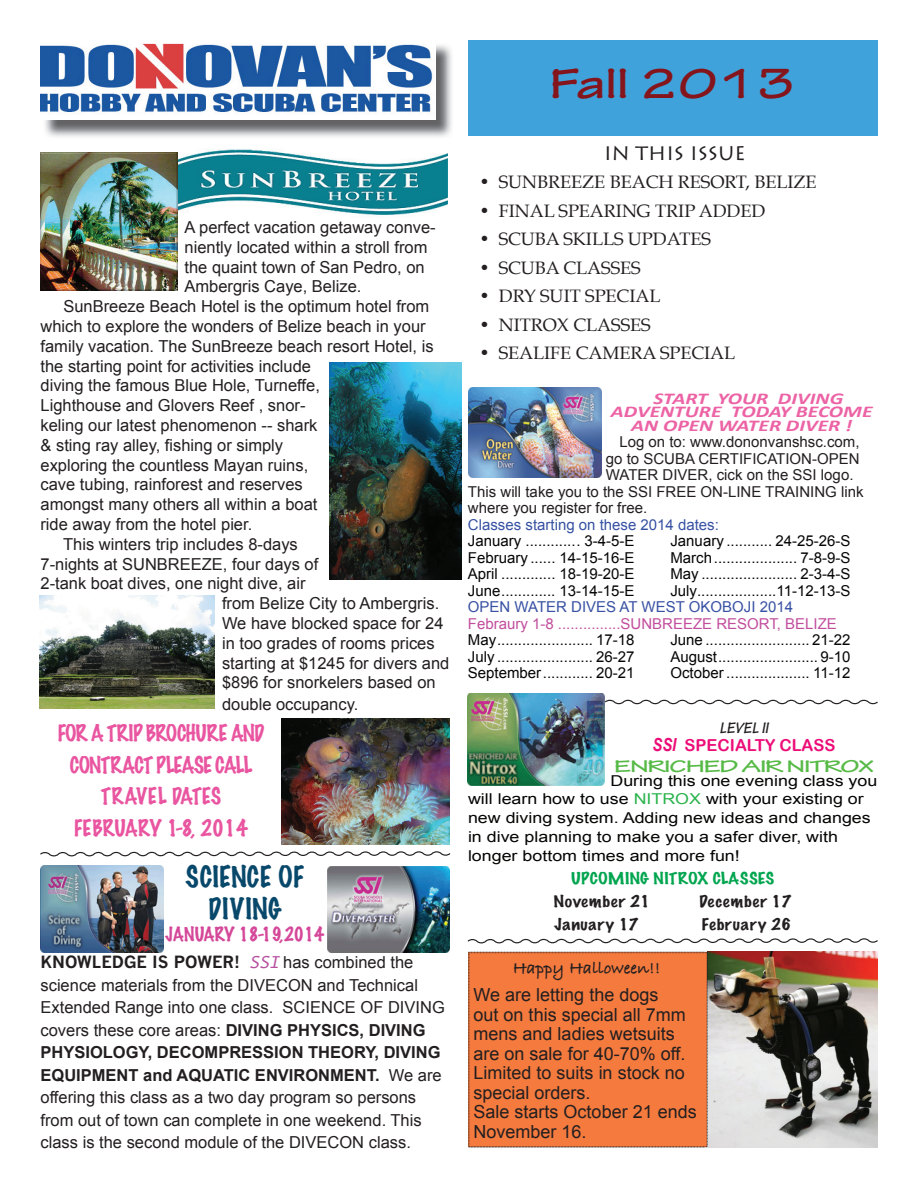
<style>
.page{position:relative;width:918px;height:1188px;background:#fff}
.page>*{position:absolute;margin:0;border:0;box-sizing:border-box;transform-origin:0 0}
.t1{font:700 expanded 45px "Tekton Pro";color:#85151c}
.t2{font:100 27px/32.4px "Marker Felt";letter-spacing:.015em;color:#08486b;text-align:center}
.t3{font:100 21px/31.5px "Marker Felt";letter-spacing:-.02em;color:#e955a0;text-align:center}
.t4{font:19.5px "Lithos Pro";color:#231f20}
.t5{font:18px/19.5px "Arial";color:#231f20}
.t6{font:18px "Book Antiqua";color:#231f20}
.t7{font:700 expanded 18px "Tekton Pro";letter-spacing:-.05em;color:#57ba47;scale:1.3 1}
.t8{font:100 18px "Marker Felt";letter-spacing:-.01em;color:#d54799}
.t9{font:18px "Bradley Hand ITCTT Bold";color:#231f20}
.t10{font:16.5px/22.5px "Arial";color:#231f20}
.t11{font:italic 700 16.5px "Calibri";color:#ec63a5;scale:1.3 1}
.t12{font:700 16.5px "News Gothic";color:#231f20}
.t13{font:16.5px "Arial Rounded MT Bold";color:#ed0d78}
.t14{font:italic 700 16.5px "Tekton Pro";color:#231f20}
.t15{font:15px "Arial";color:#040504}
.t16{font:15px/18.8px "Arial";color:#040503;scale:1.19 1}
.t17{font:15px "Arial";color:#231f20}
.t18{font:15px "Arial";color:#c24e9e}
.t19{font:100 15px "Marker Felt";letter-spacing:.035em;color:#231f20;scale:1.19 1}
.t20{font:15px "Arial";color:#3752a3}
.t21{font:15px "Arial";color:#3851a3}
.t22{font:100 15px "Marker Felt";color:#00a54f;scale:1.19 1}
.s1{font-family:"Lucida Sans Typewriter";font-weight:400;font-style:italic;color:#b6509f}
.s2{font-family:"Arial";font-weight:400}
.s3{font-weight:700}
.s4{font-family:"Arial Narrow";font-weight:700;font-style:italic;font-size:18px}
.s5{color:#2ab34b}
</style>
<div class="page">
<div style="left:468px;top:40px;width:410px;height:96px;background:#40a2da"></div>
<img style="left:45px;top:45px;width:407px;height:92px">
<img style="left:40px;top:43px;width:395px;height:77px">
<img style="left:468px;top:387px;width:134px;height:90px">
<img style="left:468px;top:693px;width:137px;height:92px">
<img style="left:176px;top:149px;width:272px;height:68px">
<img style="left:40px;top:153px;width:137px;height:137px">
<img style="left:40px;top:596px;width:174px;height:112px">
<img style="left:330px;top:362px;width:131px;height:218px">
<img style="left:281px;top:719px;width:169px;height:125px">
<svg style="left:605px;top:700px;width:273px;height:4px"></svg>
<svg style="left:468px;top:938px;width:410px;height:5px"></svg>
<svg style="left:40px;top:851px;width:410px;height:5px"></svg>
<img style="left:40px;top:865px;width:123px;height:87px">
<img style="left:328px;top:866px;width:122px;height:87px">
<img style="left:708px;top:952px;width:169px;height:195px">
<div style="left:468px;top:952px;width:240px;height:196px;background:#f47a3e"></div>
<p class="t10" style="left:184px;top:216px;width:253px">A perfect vacation getaway conve-</p>
<p class="t10" style="left:184px;top:236px;width:244px">niently located within a stroll from</p>
<p class="t10" style="left:184px;top:255px;width:242px">the quaint town of San Pedro, on</p>
<p class="t10" style="left:184px;top:275px;width:178px">Ambergris Caye, Belize.</p>
<p class="t10" style="left:63px;top:295px;width:367px">SunBreeze Beach Hotel is the optimum hotel from</p>
<p class="t10" style="left:41px;top:315px;width:387px">which to explore the wonders of Belize beach in your</p>
<p class="t10" style="left:41px;top:335px;width:395px">family vacation. The SunBreeze beach resort Hotel, is</p>
<p class="t10" style="left:41px;top:354px;width:272px">the starting point for activities include</p>
<p class="t10" style="left:41px;top:374px;width:281px">diving the famous Blue Hole, Turneffe,</p>
<p class="t10" style="left:41px;top:394px;width:267px">Lighthouse and Glovers Reef , snor-</p>
<p class="t10" style="left:41px;top:414px;width:278px">keling our latest phenomenon -- shark</p>
<p class="t10" style="left:41px;top:434px;width:244px">&amp; sting ray alley, fishing or simply</p>
<p class="t10" style="left:41px;top:453px;width:269px">exploring the countless Mayan ruins,</p>
<p class="t10" style="left:41px;top:473px;width:264px">cave tubing, rainforest and reserves</p>
<p class="t10" style="left:41px;top:493px;width:278px">amongst many others all within a boat</p>
<p class="t10" style="left:41px;top:513px;width:213px">ride away from the hotel pier.</p>
<p class="t10" style="left:63px;top:533px;width:236px">This winters trip includes 8-days</p>
<p class="t10" style="left:41px;top:552px;width:279px">7-nights at SUNBREEZE, four days of</p>
<p class="t10" style="left:41px;top:572px;width:267px">2-tank boat dives, one night dive, air</p>
<p class="t10" style="left:222px;top:592px;width:219px">from Belize City to Ambergris.</p>
<p class="t10" style="left:222px;top:612px;width:223px">We have blocked space for 24</p>
<p class="t10" style="left:222px;top:632px;width:214px">in too grades of rooms prices</p>
<p class="t10" style="left:222px;top:651px;width:229px">starting at $1245 for divers and</p>
<p class="t10" style="left:222px;top:671px;width:215px">$896 for snorkelers based on</p>
<p class="t10" style="left:222px;top:693px;width:138px">double occupancy.</p>
<p class="t3" style="left:58px;top:717px;width:208px">FOR A TRIP BROCHURE AND<br>CONTRACT PLEASE CALL<br>TRAVEL DATES<br>FEBRUARY 1-8, 2014</p>
<h2 class="t2" style="left:186px;top:859px;width:120px">SCIENCE OF<br>DIVING</h2>
<p class="t8" style="left:165px;top:921px;width:161px">JANUARY 18-19,2014</p>
<p class="t12" style="left:40px;top:952px;width:374px">KNOWLEDGE IS POWER! <span class="s1">SSI</span> <span class="s2">has combined the</span></p>
<p class="t10" style="left:40px;top:974px;width:406px">science materials from the DIVECON and Technical Extended Range into one class. SCIENCE OF DIVING covers these core areas: <span class="s3">DIVING PHYSICS, DIVING PHYSIOLOGY, DECOMPRESSION THEORY, DIVING EQUIPMENT and AQUATIC ENVIRONMENT.</span> We are offering this class as a two day program so persons from out of town can complete in one weekend. This class is the second module of the DIVECON class.</p>
<h1 class="t1" style="left:550px;top:57px;width:247px">Fall 2013</h1>
<p class="t4" style="left:604px;top:142px;width:143px">IN THIS ISSUE</p>
<p class="t6" style="left:479px;top:171px;width:339px">• SUNBREEZE BEACH RESORT, BELIZE</p>
<p class="t6" style="left:479px;top:199px;width:288px">• FINAL SPEARING TRIP ADDED</p>
<p class="t6" style="left:479px;top:228px;width:233px">• SCUBA SKILLS UPDATES</p>
<p class="t6" style="left:479px;top:256px;width:163px">• SCUBA CLASSES</p>
<p class="t6" style="left:479px;top:285px;width:183px">• DRY SUIT SPECIAL</p>
<p class="t6" style="left:479px;top:313px;width:173px">• NITROX CLASSES</p>
<p class="t6" style="left:479px;top:342px;width:257px">• SEALIFE CAMERA SPECIAL</p>
<p class="t11" style="left:654px;top:388px;width:148px">START YOUR DIVING</p>
<p class="t11" style="left:611px;top:402px;width:203px">ADVENTURE TODAY BECOME</p>
<p class="t11" style="left:631px;top:415px;width:172px">AN OPEN WATER DIVER !</p>
<p class="t17" style="left:619px;top:434px;width:242px">Log on to: www.dononvanshsc.com,</p>
<p class="t17" style="left:606px;top:450px;width:255px">go to SCUBA CERTIFICATION-OPEN</p>
<p class="t17" style="left:606px;top:467px;width:249px">WATER DIVER, cick on the SSI logo.</p>
<p class="t17" style="left:468px;top:483px;width:397px">This will take you to the SSI FREE ON-LINE TRAINING link</p>
<p class="t17" style="left:468px;top:500px;width:181px">where you register for free.</p>
<p class="t20" style="left:468px;top:516px;width:252px">Classes starting on these 2014 dates:</p>
<p class="t15" style="left:468px;top:533px;width:168px">January ............ . 3-4-5-E</p>
<p class="t15" style="left:670px;top:533px;width:181px">January ........... 24-25-26-S</p>
<p class="t15" style="left:468px;top:549px;width:168px">February ...... 14-15-16-E</p>
<p class="t15" style="left:670px;top:549px;width:181px">March .................... 7-8-9-S</p>
<p class="t15" style="left:468px;top:566px;width:168px">April ............. 18-19-20-E</p>
<p class="t15" style="left:670px;top:566px;width:181px">May ....................... 2-3-4-S</p>
<p class="t15" style="left:468px;top:582px;width:168px">June ............. 13-14-15-E</p>
<p class="t15" style="left:670px;top:582px;width:181px">July ...................11-12-13-S</p>
<p class="t21" style="left:468px;top:599px;width:327px">OPEN WATER DIVES AT WEST OKOBOJI 2014</p>
<p class="t18" style="left:468px;top:615px;width:370px">Febraury 1-8 ...............SUNBREEZE RESORT, BELIZE</p>
<p class="t15" style="left:468px;top:632px;width:168px">May ....................... 17-18</p>
<p class="t15" style="left:670px;top:632px;width:181px">June ......................... 21-22</p>
<p class="t15" style="left:468px;top:648px;width:168px">July ....................... 26-27</p>
<p class="t15" style="left:670px;top:648px;width:181px">August ........................ 9-10</p>
<p class="t15" style="left:468px;top:665px;width:168px">September ............ 20-21</p>
<p class="t15" style="left:670px;top:665px;width:181px">October .................... 11-12</p>
<p class="t14" style="left:720px;top:718px;width:50px">LEVEL II</p>
<p class="t13" style="left:653px;top:735px;width:184px"><span class="s4">SSI</span> SPECIALTY CLASS</p>
<p class="t7" style="left:614px;top:756px;width:201px">ENRICHED AIR NITROX</p>
<p class="t16" style="left:468px;top:771px;width:346px;text-indent:142px">During this one evening class you will learn how to use <span class="s5">NITROX</span> with your existing or new diving system. Adding new ideas and changes in dive planning to make you a safer diver, with longer bottom times and more fun!</p>
<p class="t22" style="left:571px;top:867px;width:172px">UPCOMING NITROX CLASSES</p>
<p class="t19" style="left:554px;top:890px;width:83px">November 21</p>
<p class="t19" style="left:699px;top:890px;width:79px">December 17</p>
<p class="t19" style="left:554px;top:914px;width:73px">January 17</p>
<p class="t19" style="left:702px;top:914px;width:77px">February 26</p>
<p class="t9" style="left:513px;top:954px;width:149px">Happy Halloween!!</p>
<p class="t5" style="left:474px;top:985px;width:225px">We are letting the dogs<br>out on this special all 7mm mens and ladies wetsuits are on sale for 40-70% off.<br>Limited to suits in stock no special orders.<br>Sale starts October 21 ends<br>November 16.</p>
</div>
